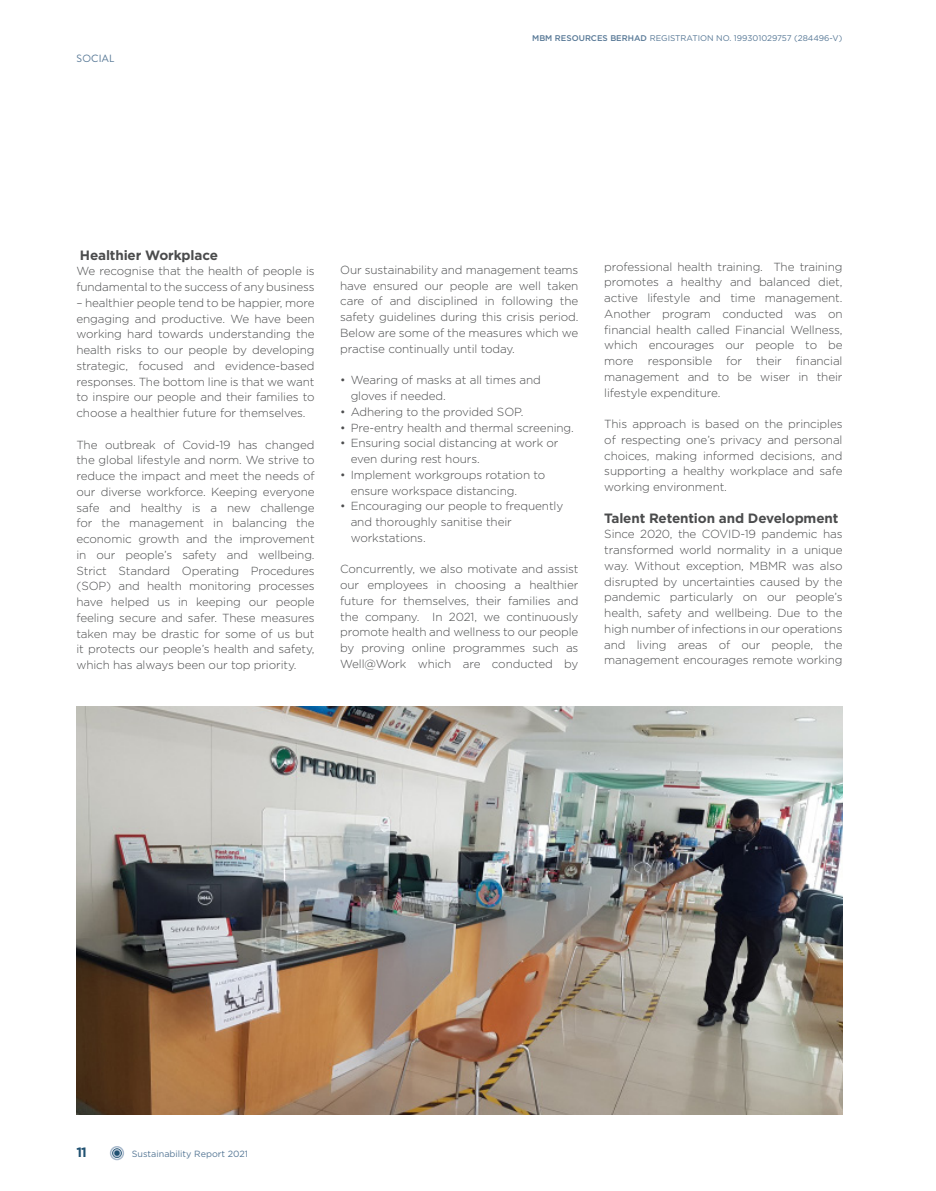
<style>
.page{position:relative;width:936px;height:1191px;background:#fff}
.page>*{position:absolute;margin:0;border:0;box-sizing:border-box;transform-origin:0 0}
.t1{font:700 13.5px "Gotham Pro";letter-spacing:-.01em;color:#4b4c4d}
.t2{font:700 13.5px "Gotham Pro";color:#205171}
.t3{font:300 11.7px/15.8px "Gotham Pro";letter-spacing:-.01em;color:#4b4c4d;text-align:justify}
.cont_head_70_tone{font:10.5px "Brandon Text";letter-spacing:.02em;color:#577896}
.t4{font:9px "Gotham Pro";color:#577896}
.t5{font:8.25px "Gotham Pro";color:#577896}
.s1{font-weight:500}
</style>
<div class="page">
<img style="left:76px;top:706px;width:766px;height:408px">
<svg style="left:112px;top:1148px;width:10px;height:10px"></svg>
<div style="left:110px;top:1146px;width:14px;height:14px;border:1px solid #a9bacd;border-radius:50%"></div>
<div style="left:113px;top:1149px;width:8px;height:8px;border:1px solid #a9bacd;border-radius:50%"></div>
<p class="cont_head_70_tone" style="left:77px;top:51px;width:39px">SOCIAL</p>
<p class="t5" style="left:532px;top:34px;width:312px"><span class="s1">MBM RESOURCES BERHAD</span> REGISTRATION NO. 199301029757 (284496-V)</p>
<p class="t1" style="left:80px;top:247px;width:140px">Healthier Workplace</p>
<p class="t3" style="left:76px;top:263px;width:240px">We recognise that the health of people is fundamental to the success of any business</p>
<p class="t3" style="left:76px;top:295px;width:240px">– healthier people tend to be happier, more engaging and productive. We have been working hard towards understanding the health risks to our people by developing strategic, focused and evidence-based responses. The bottom line is that we want to inspire our people and their families to choose a healthier future for themselves.</p>
<p class="t3" style="left:76px;top:437px;width:240px">The outbreak of Covid-19 has changed the global lifestyle and norm. We strive to reduce the impact and meet the needs of our diverse workforce. Keeping everyone safe and healthy is a new challenge for the management in balancing the economic growth and the improvement in our people’s safety and wellbeing.<br>Strict Standard Operating Procedures (SOP) and health monitoring processes have helped us in keeping our people feeling secure and safer. These measures taken may be drastic for some of us but it protects our people’s health and safety, which has always been our top priority.</p>
<p class="t3" style="left:340px;top:262px;width:240px">Our sustainability and management teams have ensured our people are well taken care of and disciplined in following the safety guidelines during this crisis period.<br>Below are some of the measures which we practise continually until today.</p>
<p class="t3" style="left:350px;top:372px;width:192px;text-indent:-10px">• Wearing of masks at all times and gloves if needed.</p>
<p class="t3" style="left:340px;top:404px;width:185px">• Adhering to the provided SOP.</p>
<p class="t3" style="left:340px;top:419px;width:235px">• Pre-entry health and thermal screening.</p>
<p class="t3" style="left:350px;top:435px;width:209px;text-indent:-10px">• Ensuring social distancing at work or even during rest hours.</p>
<p class="t3" style="left:350px;top:467px;width:196px;text-indent:-10px">• Implement workgroups rotation to ensure workspace distancing.</p>
<p class="t3" style="left:350px;top:498px;width:214px;text-align:left;text-indent:-10px">• Encouraging our people to frequently and thoroughly sanitise their workstations.</p>
<p class="t3" style="left:340px;top:561px;width:240px">Concurrently, we also motivate and assist our employees in choosing a healthier future for themselves, their families and the company. In 2021, we continuously promote health and wellness to our people by proving online programmes such as Well@Work which are conducted by</p>
<p class="t3" style="left:604px;top:259px;width:240px">professional health training. The training promotes a healthy and balanced diet, active lifestyle and time management.<br>Another program conducted was on financial health called Financial Wellness, which encourages our people to be more responsible for their financial management and to be wiser in their lifestyle expenditure.</p>
<p class="t3" style="left:604px;top:416px;width:240px">This approach is based on the principles of respecting one’s privacy and personal choices, making informed decisions, and supporting a healthy workplace and safe working environment.</p>
<p class="t1" style="left:604px;top:510px;width:235px">Talent Retention and Development</p>
<p class="t3" style="left:604px;top:526px;width:240px">Since 2020, the COVID-19 pandemic has transformed world normality in a unique way. Without exception, MBMR was also disrupted by uncertainties caused by the pandemic particularly on our people’s health, safety and wellbeing. Due to the high number of infections in our operations and living areas of our people, the management encourages remote working</p>
<p class="t2" style="left:77px;top:1144px;width:12px">11</p>
<p class="t4" style="left:132px;top:1148px;width:118px">Sustainability Report 2021</p>
</div>
